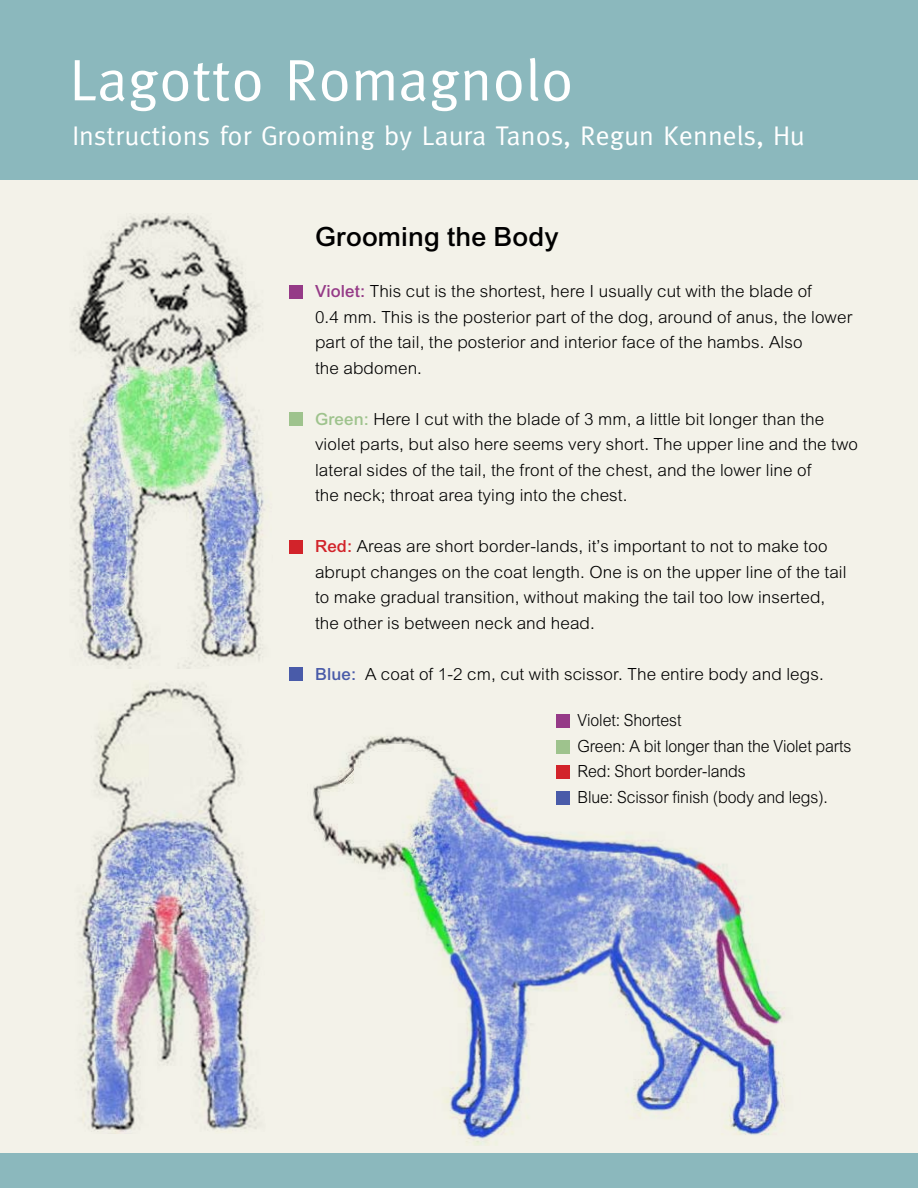
<style>
.page{position:relative;width:918px;height:1188px;background:#f3f2e9}
.page>*{position:absolute;margin:0;border:0;box-sizing:border-box;transform-origin:0 0}
.t1{font:58.5px "Meta";letter-spacing:.005em;color:#fff}
.t2{font:28.5px "Arial Bld";letter-spacing:.005em;color:#000}
.t3{font:27px "Meta";letter-spacing:.005em;color:#fff}
.t4{font:18px/25.5px "Arial";letter-spacing:.005em;color:#000}
.t5{font:18px/25.5px "Arial";letter-spacing:.005em;color:#000;scale:.95 1}
.s1{font-family:"Arial Bld";color:#953a87}
.s2{font-family:"Arial Bld";color:#9ec38d}
.s3{font-family:"Arial Bld";color:#d2232a}
.s4{font-family:"Arial Bld";color:#495ba9}
</style>
<div class="page">
<img style="left:313px;top:714px;width:472px;height:431px">
<img style="left:71px;top:215px;width:194px;height:453px">
<img style="left:79px;top:683px;width:179px;height:451px">
<div style="left:0;top:0;width:918px;height:180px;background:#8bb8bd"></div>
<div style="left:290px;top:286px;width:13px;height:13px;background:#953a87"></div>
<div style="left:290px;top:413px;width:13px;height:13px;background:#9ec38d"></div>
<div style="left:290px;top:541px;width:13px;height:13px;background:#d2232a"></div>
<div style="left:290px;top:667px;width:13px;height:13px;background:#495ba9"></div>
<div style="left:557px;top:715px;width:13px;height:13px;background:#953a87"></div>
<div style="left:557px;top:740px;width:13px;height:13px;background:#9ec38d"></div>
<div style="left:557px;top:766px;width:13px;height:13px;background:#d2232a"></div>
<div style="left:557px;top:791px;width:13px;height:13px;background:#495ba9"></div>
<div style="left:0;top:1154px;width:918px;height:34px;background:#8bb8bd"></div>
<h1 class="t1" style="left:69px;top:46px;width:506px">Lagotto Romagnolo</h1>
<h3 class="t3" style="left:72px;top:120px;width:734px">Instructions for Grooming by Laura Tanos, Regun Kennels, Hu</h3>
<h2 class="t2" style="left:315px;top:218px;width:245px">Grooming the Body</h2>
<p class="t4" style="left:315px;top:280px;width:539px"><span class="s1">Violet:</span> This cut is the shortest, here I usually cut with the blade of<br>0.4 mm. This is the posterior part of the dog, around of anus, the lower part of the tail, the posterior and interior face of the hambs. Also<br>the abdomen.</p>
<p class="t4" style="left:315px;top:408px;width:545px"><span class="s2">Green:</span> Here I cut with the blade of 3 mm, a little bit longer than the violet parts, but also here seems very short. The upper line and the two lateral sides of the tail, the front of the chest, and the lower line of<br>the neck; throat area tying into the chest.</p>
<p class="t4" style="left:315px;top:535px;width:533px"><span class="s3">Red:</span> Areas are short border-lands, it’s important to not to make too abrupt changes on the coat length. One is on the upper line of the tail to make gradual transition, without making the tail too low inserted, the other is between neck and head.</p>
<p class="t4" style="left:315px;top:663px;width:510px"><span class="s4">Blue:</span> A coat of 1-2 cm, cut with scissor. The entire body and legs.</p>
<p class="t5" style="left:578px;top:709px;width:290px">Violet: Shortest<br>Green: A bit longer than the Violet parts<br>Red: Short border-lands<br>Blue: Scissor finish (body and legs).</p>
</div>
